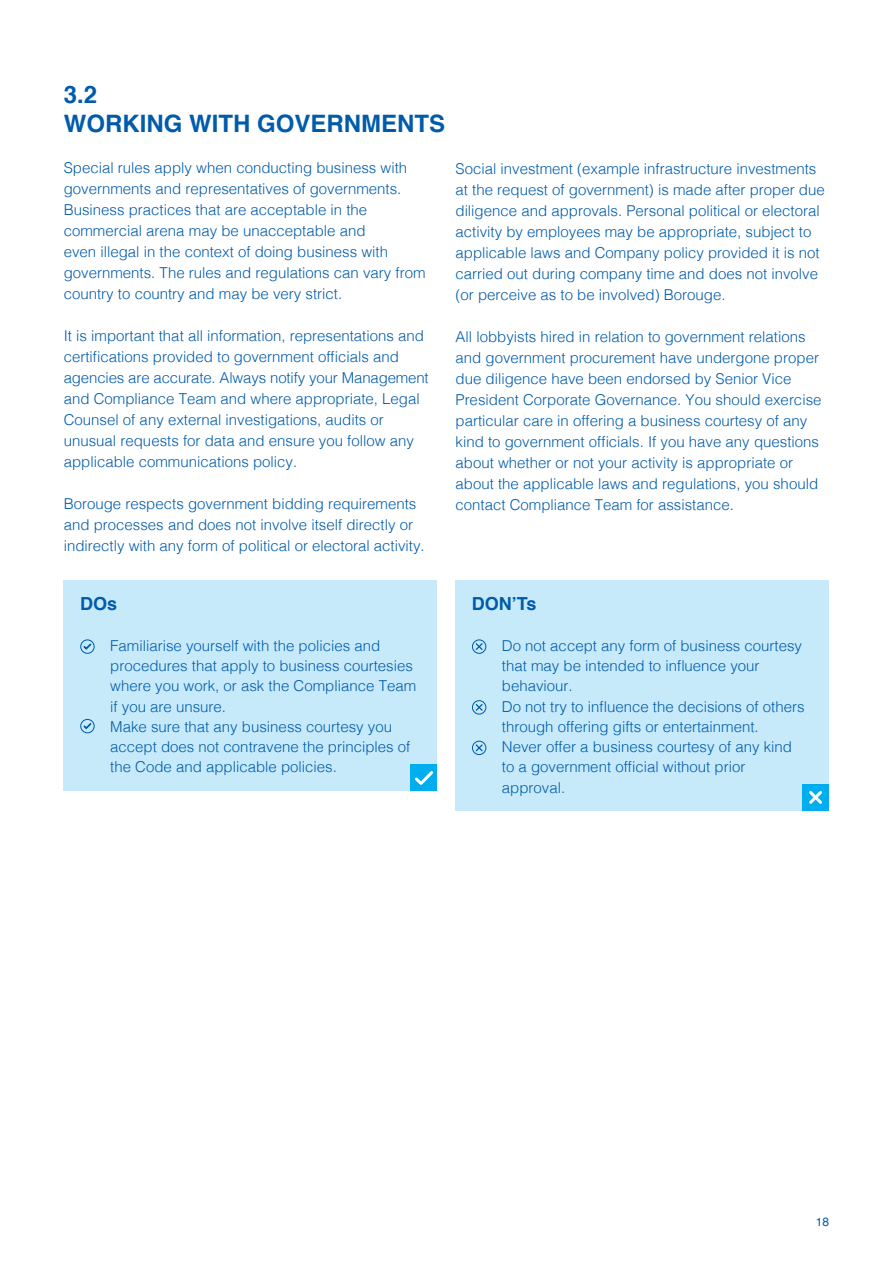
<style>
.page{position:relative;width:893px;height:1263px;background:#fff}
.page>*{position:absolute;margin:0;border:0;box-sizing:border-box;transform-origin:0 0}
.t1{font:700 24px/28.8px "Helvetica";color:#005baa}
.t2{font:700 18px "Helvetica";color:#005baa}
.t3{font:300 15px/21px "Helvetica";color:#005baa}
.t4{font:12px "Helvetica";color:#005baa}
</style>
<div class="page">
<div style="left:455px;top:580px;width:374px;height:230px;background:#c7eafb"></div>
<div style="left:472px;top:639px;width:14px;height:15px;border:1px solid #005baa;border-radius:50%"></div>
<svg style="left:474px;top:642px;width:10px;height:9px"></svg>
<div style="left:472px;top:700px;width:14px;height:14px;border:1px solid #005baa;border-radius:50%"></div>
<svg style="left:474px;top:702px;width:10px;height:10px"></svg>
<div style="left:472px;top:741px;width:14px;height:14px;border:1px solid #005baa;border-radius:50%"></div>
<svg style="left:474px;top:743px;width:10px;height:10px"></svg>
<div style="left:63px;top:580px;width:374px;height:210px;background:#c7eafb"></div>
<svg style="left:83px;top:643px;width:8px;height:7px"></svg>
<div style="left:80px;top:639px;width:15px;height:15px;border:1px solid #005baa;border-radius:50%"></div>
<svg style="left:83px;top:723px;width:8px;height:6px"></svg>
<div style="left:80px;top:719px;width:15px;height:14px;border:1px solid #005baa;border-radius:50%"></div>
<div style="left:802px;top:784px;width:27px;height:26px;background:#00aeef"></div>
<svg style="left:809px;top:791px;width:13px;height:13px"></svg>
<div style="left:411px;top:764px;width:26px;height:26px;background:#00aeef"></div>
<svg style="left:415px;top:771px;width:19px;height:14px"></svg>
<h1 class="t1" style="left:64px;top:81px;width:383px">3.2<br>WORKING WITH GOVERNMENTS</h1>
<p class="t3" style="left:64px;top:156px;width:363px">Special rules apply when conducting business with governments and representatives of governments.<br>Business practices that are acceptable in the commercial arena may be unacceptable and<br>even illegal in the context of doing business with governments. The rules and regulations can vary from country to country and may be very strict.</p>
<p class="t3" style="left:64px;top:324px;width:367px">It is important that all information, representations and certifications provided to government officials and agencies are accurate. Always notify your Management and Compliance Team and where appropriate, Legal Counsel of any external investigations, audits or unusual requests for data and ensure you follow any applicable communications policy.</p>
<p class="t3" style="left:64px;top:492px;width:362px">Borouge respects government bidding requirements and processes and does not involve itself directly or indirectly with any form of political or electoral activity.</p>
<p class="t3" style="left:455px;top:157px;width:371px">Social investment (example infrastructure investments at the request of government) is made after proper due diligence and approvals. Personal political or electoral activity by employees may be appropriate, subject to applicable laws and Company policy provided it is not carried out during company time and does not involve (or perceive as to be involved) Borouge.</p>
<p class="t3" style="left:455px;top:325px;width:367px">All lobbyists hired in relation to government relations and government procurement have undergone proper due diligence have been endorsed by Senior Vice President Corporate Governance. You should exercise particular care in offering a business courtesy of any kind to government officials. If you have any questions about whether or not your activity is appropriate or about the applicable laws and regulations, you should contact Compliance Team for assistance.</p>
<p class="t2" style="left:80px;top:589px;width:39px">DOs</p>
<p class="t3" style="left:110px;top:634px;width:307px;line-height:20.2px">Familiarise yourself with the policies and procedures that apply to business courtesies where you work, or ask the Compliance Team if you are unsure.<br>Make sure that any business courtesy you accept does not contravene the principles of the Code and applicable policies.</p>
<p class="t2" style="left:472px;top:589px;width:66px">DON’Ts</p>
<p class="t3" style="left:502px;top:634px;width:304px;line-height:20.2px">Do not accept any form of business courtesy that may be intended to influence your behaviour.<br>Do not try to influence the decisions of others through offering gifts or entertainment.<br>Never offer a business courtesy of any kind to a government official without prior approval.</p>
<p class="t4" style="left:816px;top:1213px;width:15px">18</p>
</div>
